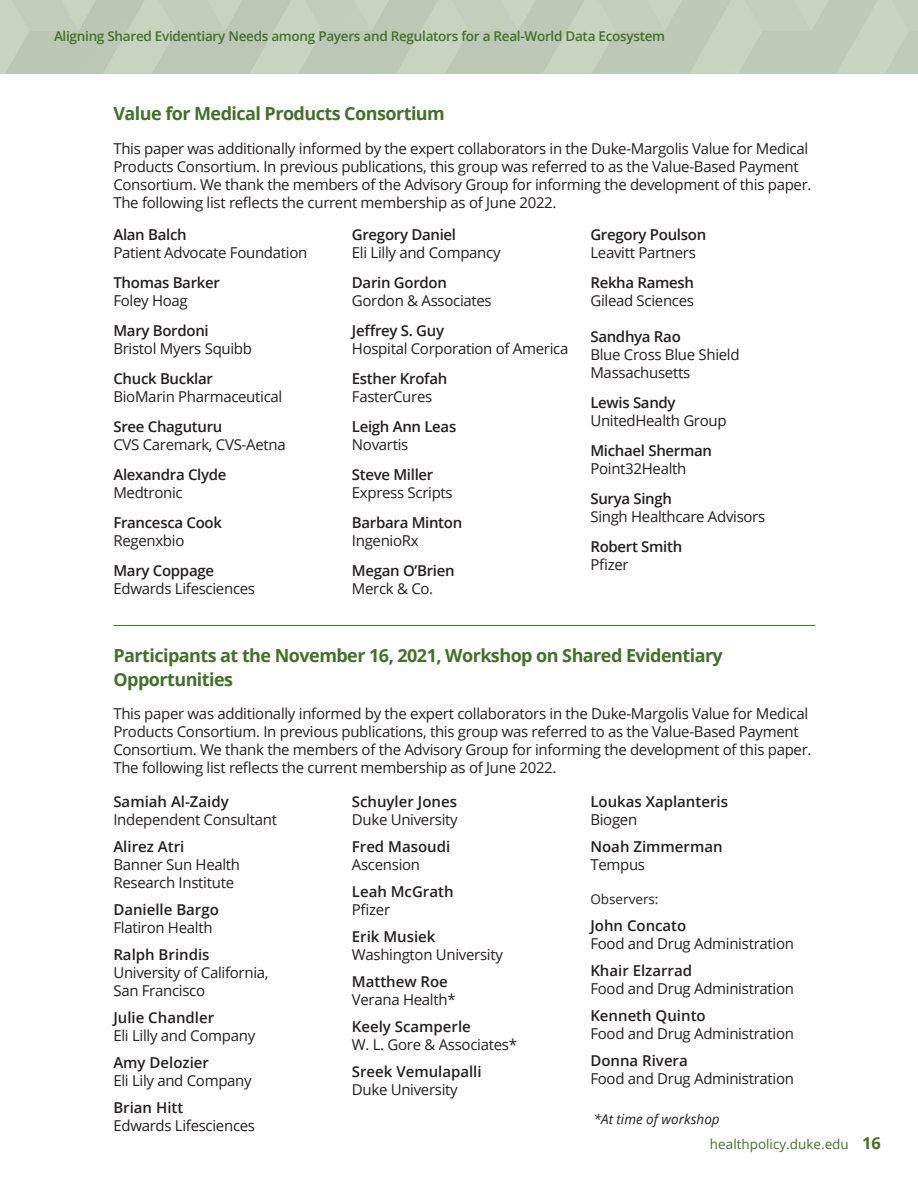
<style>
.page{position:relative;width:918px;height:1188px;background:#fff}
.page>*{position:absolute;margin:0;border:0;box-sizing:border-box;transform-origin:0 0}
.Paragraph_Style_1{font:700 18px/24px "Open Sans";letter-spacing:-.03em;color:#42712a}
.job{font:15px/18px "Open Sans";letter-spacing:-.02em;color:#231f20}
.Paragraph_Style_1-2{font:15px/18px "Open Sans";letter-spacing:-.02em;color:#231f20}
.Paragraph_Style_1-3{font:600 15px "Open Sans";letter-spacing:-.02em;color:#231f20}
.Paragraph_Style_1-4{font:600 15px "Open Sans";color:#231f20}
.t1{font:600 13.5px "Open Sans";letter-spacing:-.02em;color:#42712a}
.t2{font:13.5px "Open Sans";color:#42712a}
.t3{font:italic 13.5px "Open Sans";color:#231f20}
.t4{font:13.5px "Open Sans";color:#231f20}
.s1{font-weight:700;font-size:16.5px}
</style>
<div class="page">
<div style="left:0;top:0;width:918px;height:73px;background:#c0cab8"></div>
<hr style="left:113px;top:625px;width:702px;height:1px;background:#42712a">
<p class="t1" style="left:54px;top:27px;width:613px">Aligning Shared Evidentiary Needs among Payers and Regulators for a Real-World Data Ecosystem</p>
<p class="Paragraph_Style_1" style="left:113px;top:101px;width:333px">Value for Medical Products Consortium</p>
<p class="Paragraph_Style_1-2" style="left:113px;top:139px;width:700px">This paper was additionally informed by the expert collaborators in the Duke-Margolis Value for Medical Products Consortium. In previous publications, this group was referred to as the Value-Based Payment Consortium. We thank the members of the Advisory Group for informing the development of this paper.<br>The following list reflects the current membership as of June 2022.</p>
<p class="Paragraph_Style_1-3" style="left:113px;top:224px;width:75px">Alan Balch</p>
<p class="job" style="left:113px;top:243px;width:195px">Patient Advocate Foundation</p>
<p class="Paragraph_Style_1-3" style="left:113px;top:272px;width:108px">Thomas Barker</p>
<p class="job" style="left:113px;top:291px;width:76px">Foley Hoag</p>
<p class="Paragraph_Style_1-3" style="left:113px;top:320px;width:97px">Mary Bordoni</p>
<p class="job" style="left:113px;top:339px;width:140px">Bristol Myers Squibb</p>
<p class="Paragraph_Style_1-3" style="left:113px;top:368px;width:101px">Chuck Bucklar</p>
<p class="job" style="left:113px;top:387px;width:171px">BioMarin Pharmaceutical</p>
<p class="Paragraph_Style_1-3" style="left:113px;top:416px;width:111px">Sree Chaguturu</p>
<p class="job" style="left:113px;top:435px;width:174px">CVS Caremark, CVS-Aetna</p>
<p class="Paragraph_Style_1-3" style="left:113px;top:464px;width:115px">Alexandra Clyde</p>
<p class="job" style="left:113px;top:483px;width:71px">Medtronic</p>
<p class="Paragraph_Style_1-3" style="left:113px;top:512px;width:110px">Francesca Cook</p>
<p class="job" style="left:113px;top:531px;width:73px">Regenxbio</p>
<p class="Paragraph_Style_1-3" style="left:113px;top:560px;width:102px">Mary Coppage</p>
<p class="job" style="left:113px;top:579px;width:143px">Edwards Lifesciences</p>
<p class="Paragraph_Style_1-3" style="left:352px;top:224px;width:106px">Gregory Daniel</p>
<p class="job" style="left:352px;top:243px;width:150px">Eli Lilly and Compancy</p>
<p class="Paragraph_Style_1-3" style="left:352px;top:272px;width:97px">Darin Gordon</p>
<p class="job" style="left:352px;top:291px;width:141px">Gordon &amp; Associates</p>
<p class="Paragraph_Style_1-3" style="left:352px;top:320px;width:94px">Jeffrey S. Guy</p>
<p class="job" style="left:352px;top:339px;width:218px">Hospital Corporation of America</p>
<p class="Paragraph_Style_1-3" style="left:352px;top:368px;width:97px">Esther Krofah</p>
<p class="job" style="left:352px;top:387px;width:82px">FasterCures</p>
<p class="Paragraph_Style_1-3" style="left:352px;top:416px;width:106px">Leigh Ann Leas</p>
<p class="job" style="left:352px;top:435px;width:58px">Novartis</p>
<p class="Paragraph_Style_1-3" style="left:352px;top:464px;width:83px">Steve Miller</p>
<p class="job" style="left:352px;top:483px;width:102px">Express Scripts</p>
<p class="Paragraph_Style_1-3" style="left:352px;top:512px;width:112px">Barbara Minton</p>
<p class="job" style="left:352px;top:531px;width:68px">IngenioRx</p>
<p class="Paragraph_Style_1-3" style="left:352px;top:560px;width:104px">Megan O’Brien</p>
<p class="job" style="left:352px;top:579px;width:83px">Merck &amp; Co.</p>
<p class="Paragraph_Style_1-3" style="left:590px;top:224px;width:117px">Gregory Poulson</p>
<p class="job" style="left:590px;top:243px;width:107px">Leavitt Partners</p>
<p class="Paragraph_Style_1-3" style="left:590px;top:272px;width:105px">Rekha Ramesh</p>
<p class="job" style="left:590px;top:291px;width:105px">Gilead Sciences</p>
<p class="Paragraph_Style_1-3" style="left:590px;top:326px;width:92px">Sandhya Rao</p>
<p class="job" style="left:590px;top:345px;width:151px">Blue Cross Blue Shield<br>Massachusetts</p>
<p class="Paragraph_Style_1-3" style="left:590px;top:392px;width:87px">Lewis Sandy</p>
<p class="job" style="left:590px;top:411px;width:138px">UnitedHealth Group</p>
<p class="Paragraph_Style_1-3" style="left:590px;top:440px;width:123px">Michael Sherman</p>
<p class="job" style="left:590px;top:459px;width:98px">Point32Health</p>
<p class="Paragraph_Style_1-3" style="left:590px;top:488px;width:83px">Surya Singh</p>
<p class="job" style="left:590px;top:507px;width:176px">Singh Healthcare Advisors</p>
<p class="Paragraph_Style_1-3" style="left:590px;top:536px;width:93px">Robert Smith</p>
<p class="job" style="left:590px;top:555px;width:40px">Pfizer</p>
<p class="Paragraph_Style_1" style="left:113px;top:643px;width:611px">Participants at the November 16, 2021, Workshop on Shared Evidentiary<br>Opportunities</p>
<p class="Paragraph_Style_1-2" style="left:113px;top:704px;width:700px">This paper was additionally informed by the expert collaborators in the Duke-Margolis Value for Medical Products Consortium. In previous publications, this group was referred to as the Value-Based Payment Consortium. We thank the members of the Advisory Group for informing the development of this paper.<br>The following list reflects the current membership as of June 2022.</p>
<p class="Paragraph_Style_1-4" style="left:113px;top:791px;width:117px">Samiah Al-Zaidy</p>
<p class="job" style="left:113px;top:810px;width:165px">Independent Consultant</p>
<p class="Paragraph_Style_1-4" style="left:113px;top:836px;width:72px">Alirez Atri</p>
<p class="job" style="left:113px;top:855px;width:128px">Banner Sun Health<br>Research Institute</p>
<p class="Paragraph_Style_1-4" style="left:113px;top:899px;width:107px">Danielle Bargo</p>
<p class="job" style="left:113px;top:918px;width:101px">Flatiron Health</p>
<p class="Paragraph_Style_1-4" style="left:113px;top:944px;width:98px">Ralph Brindis</p>
<p class="job" style="left:113px;top:963px;width:157px">University of California,<br>San Francisco</p>
<p class="Paragraph_Style_1-4" style="left:113px;top:1007px;width:102px">Julie Chandler</p>
<p class="job" style="left:113px;top:1026px;width:143px">Eli Lilly and Company</p>
<p class="Paragraph_Style_1-4" style="left:113px;top:1052px;width:97px">Amy Delozier</p>
<p class="job" style="left:113px;top:1071px;width:140px">Eli Lily and Company</p>
<p class="Paragraph_Style_1-4" style="left:113px;top:1097px;width:71px">Brian Hitt</p>
<p class="job" style="left:113px;top:1116px;width:143px">Edwards Lifesciences</p>
<p class="Paragraph_Style_1-4" style="left:352px;top:791px;width:107px">Schuyler Jones</p>
<p class="job" style="left:352px;top:810px;width:107px">Duke University</p>
<p class="Paragraph_Style_1-4" style="left:352px;top:836px;width:100px">Fred Masoudi</p>
<p class="job" style="left:352px;top:855px;width:70px">Ascension</p>
<p class="Paragraph_Style_1-4" style="left:352px;top:881px;width:103px">Leah McGrath</p>
<p class="job" style="left:352px;top:900px;width:40px">Pfizer</p>
<p class="Paragraph_Style_1-4" style="left:352px;top:926px;width:85px">Erik Musiek</p>
<p class="job" style="left:352px;top:945px;width:153px">Washington University</p>
<p class="Paragraph_Style_1-4" style="left:352px;top:971px;width:98px">Matthew Roe</p>
<p class="job" style="left:352px;top:990px;width:105px">Verana Health*</p>
<p class="Paragraph_Style_1-4" style="left:352px;top:1016px;width:120px">Keely Scamperle</p>
<p class="job" style="left:352px;top:1035px;width:167px">W. L. Gore &amp; Associates*</p>
<p class="Paragraph_Style_1-4" style="left:352px;top:1061px;width:131px">Sreek Vemulapalli</p>
<p class="job" style="left:352px;top:1080px;width:107px">Duke University</p>
<p class="Paragraph_Style_1-4" style="left:590px;top:791px;width:139px">Loukas Xaplanteris</p>
<p class="job" style="left:590px;top:810px;width:48px">Biogen</p>
<p class="Paragraph_Style_1-4" style="left:590px;top:836px;width:134px">Noah Zimmerman</p>
<p class="job" style="left:590px;top:855px;width:56px">Tempus</p>
<p class="t4" style="left:590px;top:890px;width:70px">Observers:</p>
<p class="Paragraph_Style_1-4" style="left:590px;top:915px;width:97px">John Concato</p>
<p class="job" style="left:590px;top:934px;width:205px">Food and Drug Administration</p>
<p class="Paragraph_Style_1-4" style="left:590px;top:960px;width:103px">Khair Elzarrad</p>
<p class="job" style="left:590px;top:979px;width:205px">Food and Drug Administration</p>
<p class="Paragraph_Style_1-4" style="left:590px;top:1005px;width:117px">Kenneth Quinto</p>
<p class="job" style="left:590px;top:1024px;width:205px">Food and Drug Administration</p>
<p class="Paragraph_Style_1-4" style="left:590px;top:1050px;width:99px">Donna Rivera</p>
<p class="job" style="left:590px;top:1069px;width:205px">Food and Drug Administration</p>
<p class="t3" style="left:594px;top:1110px;width:127px">*At time of workshop</p>
<p class="t2" style="left:710px;top:1135px;width:173px">healthpolicy.duke.edu <span class="s1">16</span></p>
</div>
